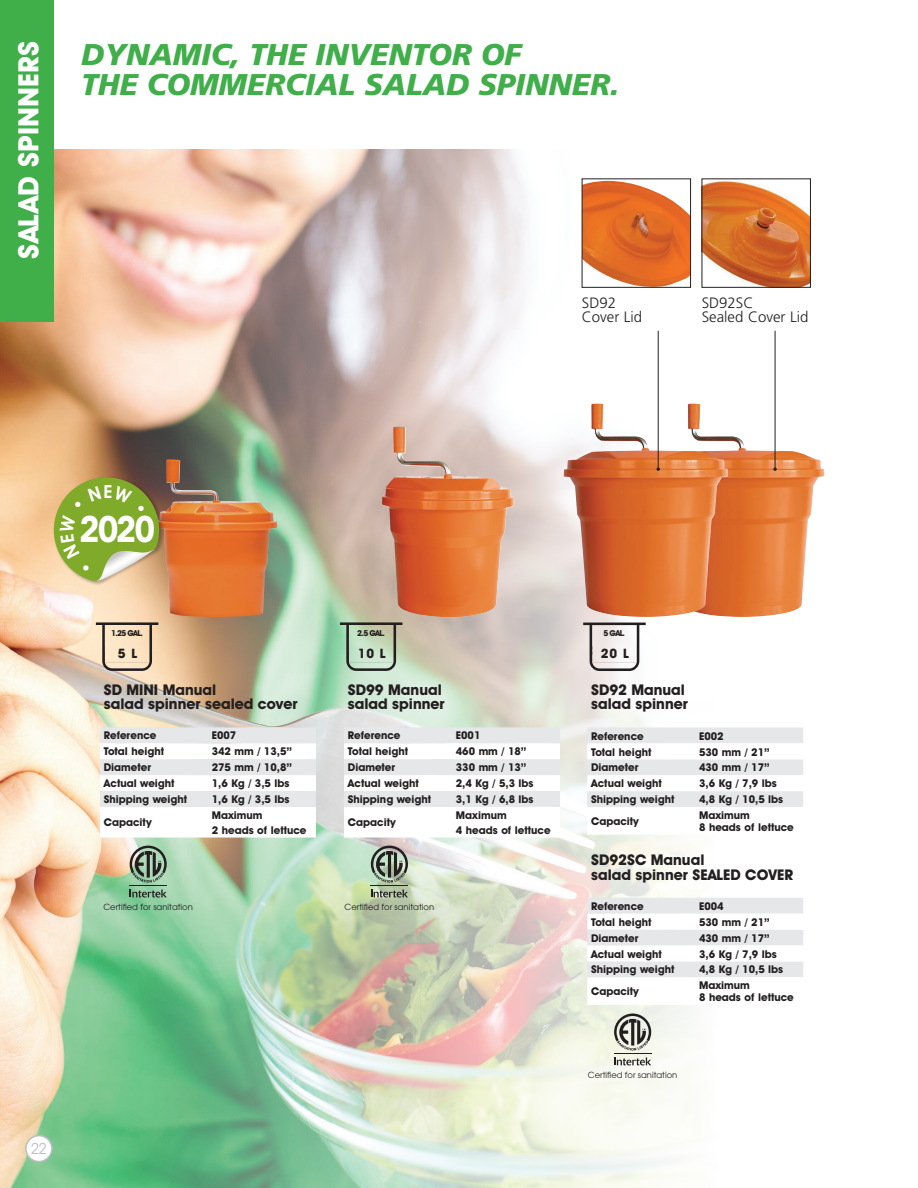
<style>
.page{position:relative;width:918px;height:1188px;background:#fff}
.page>*{position:absolute;margin:0;border:0;box-sizing:border-box;transform-origin:0 0}
.t1{font:700 condensed 35.7px "Avant Garde IT Cby BT";color:#fff}
.t2{font:italic 900 30px "Frutiger";color:#40ae49}
.frut_boldital{font:700 28.2px "Avant Garde IT Cby BT";color:#fff}
.t3{font:600 18.3px "Avant Garde IT Cby BT";color:#fff}
.Normal_e{font:300 15px "Frutiger";color:#231f20}
.t4{font:15px "Avant Garde";color:#bcbdc0;scale:.93 1}
.t5{font:700 14.85px "Avant Garde IT Cby BT";color:#231f20}
.t6{font:700 13.05px "Avant Garde IT Cby BT";color:#231f20}
.Normal_e-2{font:700 10.8px "Avant Garde IT Cby BT";color:#231f20}
.t7{font:8.4px "Avant Garde";color:#231f20}
.t8{font:700 8.25px "Avant Garde IT Cby BT";letter-spacing:-.08em;color:#231f20}
</style>
<div class="page">
<img style="left:728px;top:404px;width:96px;height:213px">
<img style="left:0;top:149px;width:717px;height:1039px">
<div style="left:0;top:0;width:54px;height:321px;background:#40ae49"></div>
<svg style="left:371px;top:889px;width:37px;height:9px"></svg>
<hr style="left:371px;top:885px;width:37px;height:1px;background:#231f20">
<svg style="left:371px;top:846px;width:37px;height:37px"></svg>
<svg style="left:130px;top:889px;width:37px;height:9px"></svg>
<hr style="left:130px;top:885px;width:37px;height:1px;background:#231f20">
<svg style="left:130px;top:846px;width:37px;height:37px"></svg>
<svg style="left:344px;top:727px;width:216px;height:111px"></svg>
<svg style="left:340px;top:622px;width:62px;height:49px"></svg>
<img style="left:382px;top:427px;width:132px;height:190px">
<img style="left:704px;top:181px;width:105px;height:105px">
<div style="left:702px;top:179px;width:109px;height:109px;border:1px solid #231f20"></div>
<img style="left:584px;top:181px;width:105px;height:105px">
<div style="left:582px;top:179px;width:109px;height:109px;border:1px solid #231f20"></div>
<svg style="left:587px;top:728px;width:216px;height:107px"></svg>
<svg style="left:587px;top:898px;width:216px;height:107px"></svg>
<svg style="left:100px;top:727px;width:216px;height:111px"></svg>
<svg style="left:96px;top:622px;width:62px;height:49px"></svg>
<svg style="left:583px;top:623px;width:63px;height:48px"></svg>
<svg style="left:614px;top:1057px;width:37px;height:8px"></svg>
<hr style="left:614px;top:1053px;width:37px;height:1px;background:#231f20">
<svg style="left:614px;top:1014px;width:37px;height:37px"></svg>
<img style="left:564px;top:404px;width:164px;height:213px">
<img style="left:156px;top:460px;width:121px;height:157px">
<hr style="left:658px;top:331px;width:1px;height:138px;background:#231f20">
<hr style="left:775px;top:331px;width:1px;height:138px;background:#231f20">
<svg style="left:773px;top:467px;width:4px;height:4px"></svg>
<img style="left:52px;top:582px;width:112px;height:5px">
<div style="left:26px;top:1136px;width:26px;height:26px;background:#fff;border-radius:50%"></div>
<div style="left:25px;top:1135px;width:28px;height:27px;border:2px solid #bcbdc0;border-radius:50%"></div>
<svg style="left:48px;top:471px;width:116px;height:111px"></svg>
<p class="frut_boldital" style="left:11px;top:259px;width:220px;rotate:-90deg">SALAD SPINNERS</p>
<p class="t2" style="left:81px;top:37px;width:442px">DYNAMIC, THE INVENTOR OF</p>
<p class="t2" style="left:81px;top:67px;width:540px">THE COMMERCIAL SALAD SPINNER.</p>
<p class="Normal_e" style="left:582px;top:294px;width:36px">SD92</p>
<p class="Normal_e" style="left:582px;top:308px;width:62px">Cover Lid</p>
<p class="Normal_e" style="left:702px;top:294px;width:53px">SD92SC</p>
<p class="Normal_e" style="left:702px;top:308px;width:108px">Sealed Cover Lid</p>
<p class="t3" style="left:103px;top:481px;width:11px">E</p>
<p class="t1" style="left:80px;top:508px;width:77px">2020</p>
<p class="t8" style="left:111px;top:628px;width:33px">1.25 GAL.</p>
<p class="t6" style="left:118px;top:645px;width:21px">5 L</p>
<p class="t8" style="left:357px;top:628px;width:29px">2.5 GAL.</p>
<p class="t6" style="left:358px;top:645px;width:29px">10 L</p>
<p class="t8" style="left:604px;top:628px;width:23px">5 GAL.</p>
<p class="t6" style="left:601px;top:646px;width:29px">20 L</p>
<h3 class="t4" style="left:31px;top:1140px;width:18px">22</h3>
<p class="t5" style="left:104px;top:681px;width:114px">SD MINI Manual</p>
<p class="t5" style="left:104px;top:695px;width:195px">salad spinner sealed cover</p>
<p class="Normal_e-2" style="left:104px;top:729px;width:54px">Reference</p>
<p class="Normal_e-2" style="left:212px;top:729px;width:26px">E007</p>
<p class="Normal_e-2" style="left:104px;top:745px;width:62px">Total height</p>
<p class="Normal_e-2" style="left:212px;top:745px;width:82px">342 mm / 13,5’’</p>
<p class="Normal_e-2" style="left:104px;top:761px;width:49px">Diameter</p>
<p class="Normal_e-2" style="left:212px;top:761px;width:82px">275 mm / 10,8’’</p>
<p class="Normal_e-2" style="left:104px;top:777px;width:72px">Actual weight</p>
<p class="Normal_e-2" style="left:212px;top:777px;width:79px">1,6 Kg / 3,5 lbs</p>
<p class="Normal_e-2" style="left:104px;top:793px;width:85px">Shipping weight</p>
<p class="Normal_e-2" style="left:212px;top:793px;width:79px">1,6 Kg / 3,5 lbs</p>
<p class="Normal_e-2" style="left:104px;top:816px;width:49px">Capacity</p>
<p class="Normal_e-2" style="left:212px;top:809px;width:52px">Maximum</p>
<p class="Normal_e-2" style="left:212px;top:823px;width:96px">2 heads of lettuce</p>
<p class="t5" style="left:348px;top:681px;width:95px">SD99 Manual</p>
<p class="t5" style="left:348px;top:695px;width:98px">salad spinner</p>
<p class="Normal_e-2" style="left:348px;top:729px;width:54px">Reference</p>
<p class="Normal_e-2" style="left:456px;top:729px;width:26px">E001</p>
<p class="Normal_e-2" style="left:348px;top:745px;width:62px">Total height</p>
<p class="Normal_e-2" style="left:456px;top:745px;width:72px">460 mm / 18’’</p>
<p class="Normal_e-2" style="left:348px;top:761px;width:49px">Diameter</p>
<p class="Normal_e-2" style="left:456px;top:761px;width:72px">330 mm / 13’’</p>
<p class="Normal_e-2" style="left:348px;top:777px;width:72px">Actual weight</p>
<p class="Normal_e-2" style="left:456px;top:777px;width:79px">2,4 Kg / 5,3 lbs</p>
<p class="Normal_e-2" style="left:348px;top:793px;width:85px">Shipping weight</p>
<p class="Normal_e-2" style="left:456px;top:793px;width:79px">3,1 Kg / 6,8 lbs</p>
<p class="Normal_e-2" style="left:348px;top:816px;width:49px">Capacity</p>
<p class="Normal_e-2" style="left:456px;top:809px;width:52px">Maximum</p>
<p class="Normal_e-2" style="left:456px;top:823px;width:96px">4 heads of lettuce</p>
<p class="t7" style="left:103px;top:902px;width:91px">Certified for sanitation</p>
<p class="t7" style="left:345px;top:902px;width:91px">Certified for sanitation</p>
<p class="t5" style="left:591px;top:681px;width:95px">SD92 Manual</p>
<p class="t5" style="left:591px;top:695px;width:98px">salad spinner</p>
<p class="Normal_e-2" style="left:591px;top:729px;width:54px">Reference</p>
<p class="Normal_e-2" style="left:699px;top:729px;width:26px">E002</p>
<p class="Normal_e-2" style="left:591px;top:745px;width:62px">Total height</p>
<p class="Normal_e-2" style="left:699px;top:745px;width:72px">530 mm / 21’’</p>
<p class="Normal_e-2" style="left:591px;top:761px;width:49px">Diameter</p>
<p class="Normal_e-2" style="left:699px;top:761px;width:72px">430 mm / 17’’</p>
<p class="Normal_e-2" style="left:591px;top:777px;width:72px">Actual weight</p>
<p class="Normal_e-2" style="left:699px;top:777px;width:79px">3,6 Kg / 7,9 lbs</p>
<p class="Normal_e-2" style="left:591px;top:793px;width:85px">Shipping weight</p>
<p class="Normal_e-2" style="left:699px;top:793px;width:86px">4,8 Kg / 10,5 lbs</p>
<p class="Normal_e-2" style="left:591px;top:815px;width:49px">Capacity</p>
<p class="Normal_e-2" style="left:699px;top:809px;width:52px">Maximum</p>
<p class="Normal_e-2" style="left:699px;top:820px;width:96px">8 heads of lettuce</p>
<p class="t5" style="left:591px;top:851px;width:115px">SD92SC Manual</p>
<p class="t5" style="left:591px;top:865px;width:204px">salad spinner SEALED COVER</p>
<p class="Normal_e-2" style="left:591px;top:899px;width:54px">Reference</p>
<p class="Normal_e-2" style="left:699px;top:899px;width:26px">E004</p>
<p class="Normal_e-2" style="left:591px;top:915px;width:62px">Total height</p>
<p class="Normal_e-2" style="left:699px;top:915px;width:72px">530 mm / 21’’</p>
<p class="Normal_e-2" style="left:591px;top:931px;width:49px">Diameter</p>
<p class="Normal_e-2" style="left:699px;top:931px;width:72px">430 mm / 17’’</p>
<p class="Normal_e-2" style="left:591px;top:947px;width:72px">Actual weight</p>
<p class="Normal_e-2" style="left:699px;top:947px;width:79px">3,6 Kg / 7,9 lbs</p>
<p class="Normal_e-2" style="left:591px;top:963px;width:85px">Shipping weight</p>
<p class="Normal_e-2" style="left:699px;top:963px;width:86px">4,8 Kg / 10,5 lbs</p>
<p class="Normal_e-2" style="left:591px;top:985px;width:49px">Capacity</p>
<p class="Normal_e-2" style="left:699px;top:979px;width:52px">Maximum</p>
<p class="Normal_e-2" style="left:699px;top:991px;width:96px">8 heads of lettuce</p>
<p class="t7" style="left:588px;top:1070px;width:91px">Certified for sanitation</p>
</div>
